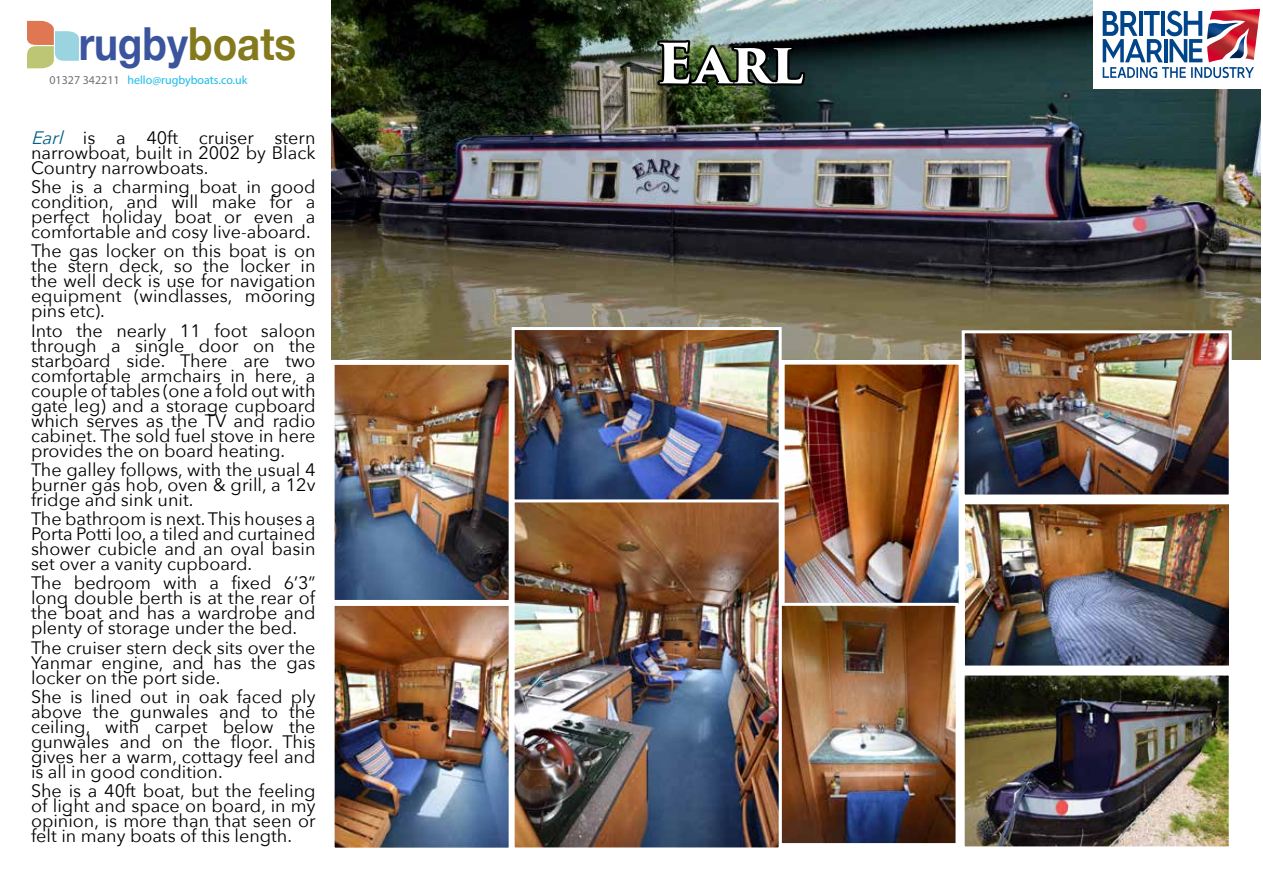
<style>
.page{position:relative;width:1263px;height:893px;background:#fff}
.page>*{position:absolute;margin:0;border:0;box-sizing:border-box;transform-origin:0 0}
.t1{font:700 54px "Trajan Pro 3";color:#fff}
.t2{font:700 45.6px "Helvetica Neue";color:#3a549d;scale:.88 1}
.t3{font:18px/15px "Avenir Next";color:#000;text-align:justify}
.t4{font:12px "Myriad Pro";color:#1bbbea}
.s1{color:#847a1d}
.s2{color:#707172}
.s3{font-style:italic;color:#005d85}
</style>
<div class="page">
<img style="left:332px;top:0;width:928px;height:360px">
<img style="left:655px;top:38px;width:152px;height:53px">
<svg style="left:27px;top:21px;width:52px;height:47px"></svg>
<div style="left:1093px;top:0;width:170px;height:89px;background:#fff"></div>
<svg style="left:1103px;top:9px;width:157px;height:69px"></svg>
<img style="left:336px;top:366px;width:172px;height:233px">
<div style="left:332px;top:362px;width:180px;height:241px;border:3px solid #fff"></div>
<img style="left:786px;top:366px;width:172px;height:237px">
<div style="left:782px;top:362px;width:180px;height:245px;border:3px solid #fff"></div>
<img style="left:516px;top:331px;width:262px;height:515px">
<div style="left:512px;top:327px;width:270px;height:177px;border:3px solid #fff"></div>
<img style="left:336px;top:607px;width:172px;height:240px">
<div style="left:332px;top:603px;width:180px;height:248px;border:3px solid #fff"></div>
<img style="left:782px;top:607px;width:172px;height:235px">
<div style="left:778px;top:603px;width:180px;height:243px;border:3px solid #fff"></div>
<div style="left:512px;top:499px;width:270px;height:351px;border:3px solid #fff"></div>
<img style="left:966px;top:676px;width:262px;height:169px">
<div style="left:962px;top:672px;width:270px;height:177px;border:3px solid #fff"></div>
<img style="left:966px;top:334px;width:262px;height:160px">
<div style="left:962px;top:330px;width:270px;height:168px;border:3px solid #fff"></div>
<img style="left:966px;top:505px;width:262px;height:160px">
<div style="left:962px;top:501px;width:270px;height:168px;border:3px solid #fff"></div>
<h2 class="t2" style="left:78px;top:8px;width:249px">rugby<span class="s1">boats</span></h2>
<p class="t4" style="left:50px;top:73px;width:199px"><span class="s2">01327 342211</span> hello@rugbyboats.co.uk</p>
<p class="t3" style="left:31px;top:129px;width:286px"><span class="s3">Earl</span> is a 40ft cruiser stern narrowboat, built in 2002 by Black Country narrowboats.</p>
<p class="t3" style="left:31px;top:179px;width:286px">She is a charming boat in good condition, and will make for a perfect holiday boat or even a comfortable and cosy live-aboard.</p>
<p class="t3" style="left:31px;top:243px;width:286px">The gas locker on this boat is on the stern deck, so the locker in the well deck is use for navigation equipment (windlasses, mooring pins etc).</p>
<p class="t3" style="left:31px;top:322px;width:286px">Into the nearly 11 foot saloon through a single door on the starboard side. There are two comfortable armchairs in here, a couple of tables (one a fold out with gate leg) and a storage cupboard which serves as the TV and radio cabinet. The sold fuel stove in here provides the on board heating.</p>
<p class="t3" style="left:31px;top:461px;width:286px">The galley follows, with the usual 4 burner gas hob, oven &amp; grill, a 12v fridge and sink unit.</p>
<p class="t3" style="left:31px;top:511px;width:286px">The bathroom is next. This houses a Porta Potti loo, a tiled and curtained shower cubicle and an oval basin set over a vanity cupboard.</p>
<p class="t3" style="left:31px;top:575px;width:286px">The bedroom with a fixed 6’3” long double berth is at the rear of the boat and has a wardrobe and plenty of storage under the bed.</p>
<p class="t3" style="left:31px;top:639px;width:286px">The cruiser stern deck sits over the Yanmar engine, and has the gas locker on the port side.</p>
<p class="t3" style="left:31px;top:688px;width:286px">She is lined out in oak faced ply above the gunwales and to the ceiling, with carpet below the gunwales and on the floor. This gives her a warm, cottagy feel and is all in good condition.</p>
<p class="t3" style="left:31px;top:783px;width:286px">She is a 40ft boat, but the feeling of light and space on board, in my opinion, is more than that seen or felt in many boats of this length.</p>
<h1 class="t1" style="left:656px;top:24px;width:150px">Earl</h1>
</div>
